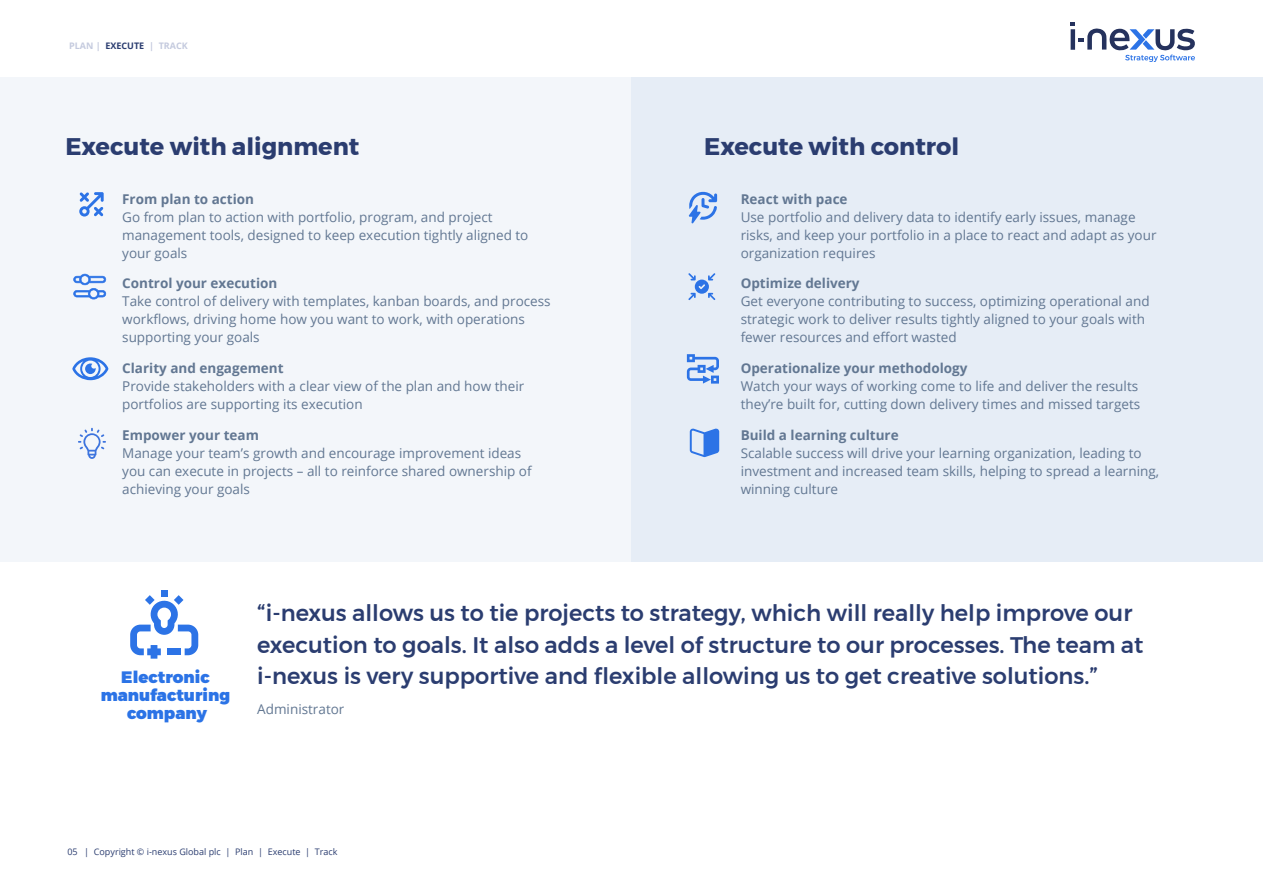
<style>
.page{position:relative;width:1263px;height:893px;background:#fff}
.page>*{position:absolute;margin:0;border:0;box-sizing:border-box;transform-origin:0 0}
.t1{font:700 24px "Montserrat";color:#2b3d70}
.t2{font:500 22.5px/31.5px "Montserrat";color:#2b3d70}
.t3{font:900 16.5px/18px "Montserrat";color:#2b73e6;text-align:center}
.t4{font:13.5px/18px "Open Sans";color:#627792}
.t5{font:700 13.5px "Open Sans";color:#627792}
.t6{font:9px "Open Sans";color:#2b3d70}
.t7{font:700 9px "Open Sans";color:#c4cade}
.s1{color:#2b3d70}
</style>
<div class="page">
<div style="left:0;top:77px;width:631px;height:484px;background:#f3f6fa"></div>
<div style="left:631px;top:77px;width:632px;height:484px;background:#e6edf6"></div>
<svg style="left:688px;top:191px;width:29px;height:33px"></svg>
<svg style="left:688px;top:273px;width:27px;height:27px"></svg>
<svg style="left:687px;top:354px;width:32px;height:30px"></svg>
<svg style="left:690px;top:428px;width:29px;height:29px"></svg>
<svg style="left:79px;top:192px;width:25px;height:25px"></svg>
<svg style="left:73px;top:274px;width:33px;height:26px"></svg>
<svg style="left:72px;top:357px;width:36px;height:23px"></svg>
<svg style="left:78px;top:428px;width:28px;height:31px"></svg>
<svg style="left:130px;top:591px;width:68px;height:68px"></svg>
<div style="left:167px;top:648px;width:14px;height:7px;background:#2c73e6"></div>
<svg style="left:1070px;top:22px;width:125px;height:40px"></svg>
<p class="t7" style="left:69px;top:39px;width:120px">PLAN | <span class="s1">EXECUTE</span> | TRACK</p>
<h1 class="t1" style="left:65px;top:127px;width:295px">Execute with alignment</h1>
<h1 class="t1" style="left:704px;top:127px;width:257px">Execute with control</h1>
<p class="t5" style="left:122px;top:189px;width:133px">From plan to action</p>
<p class="t4" style="left:122px;top:207px;width:408px">Go from plan to action with portfolio, program, and project management tools, designed to keep execution tightly aligned to your goals</p>
<p class="t5" style="left:122px;top:274px;width:157px">Control your execution</p>
<p class="t4" style="left:122px;top:292px;width:430px">Take control of delivery with templates, kanban boards, and process workflows, driving home how you want to work, with operations supporting your goals</p>
<p class="t5" style="left:122px;top:359px;width:163px">Clarity and engagement</p>
<p class="t4" style="left:122px;top:377px;width:404px">Provide stakeholders with a clear view of the plan and how their portfolios are supporting its execution</p>
<p class="t5" style="left:122px;top:425px;width:138px">Empower your team</p>
<p class="t4" style="left:122px;top:444px;width:411px">Manage your team’s growth and encourage improvement ideas you can execute in projects – all to reinforce shared ownership of achieving your goals</p>
<p class="t5" style="left:741px;top:189px;width:108px">React with pace</p>
<p class="t4" style="left:741px;top:207px;width:417px">Use portfolio and delivery data to identify early issues, manage risks, and keep your portfolio in a place to react and adapt as your organization requires</p>
<p class="t5" style="left:741px;top:274px;width:120px">Optimize delivery</p>
<p class="t4" style="left:741px;top:292px;width:410px">Get everyone contributing to success, optimizing operational and strategic work to deliver results tightly aligned to your goals with fewer resources and effort wasted</p>
<p class="t5" style="left:741px;top:359px;width:228px">Operationalize your methodology</p>
<p class="t4" style="left:741px;top:377px;width:401px">Watch your ways of working come to life and deliver the results they’re built for, cutting down delivery times and missed targets</p>
<p class="t5" style="left:741px;top:425px;width:160px">Build a learning culture</p>
<p class="t4" style="left:741px;top:443px;width:420px">Scalable success will drive your learning organization, leading to investment and increased team skills, helping to spread a learning, winning culture</p>
<p class="t3" style="left:101px;top:669px;width:131px">Electronic manufacturing company</p>
<p class="t2" style="left:257px;top:597px;width:888px">“i-nexus allows us to tie projects to strategy, which will really help improve our execution to goals. It also adds a level of structure to our processes. The team at i-nexus is very supportive and flexible allowing us to get creative solutions.”</p>
<p class="t4" style="left:257px;top:699px;width:89px">Administrator</p>
<p class="t6" style="left:68px;top:846px;width:272px">05 | Copyright © i-nexus Global plc | Plan | Execute | Track</p>
</div>
